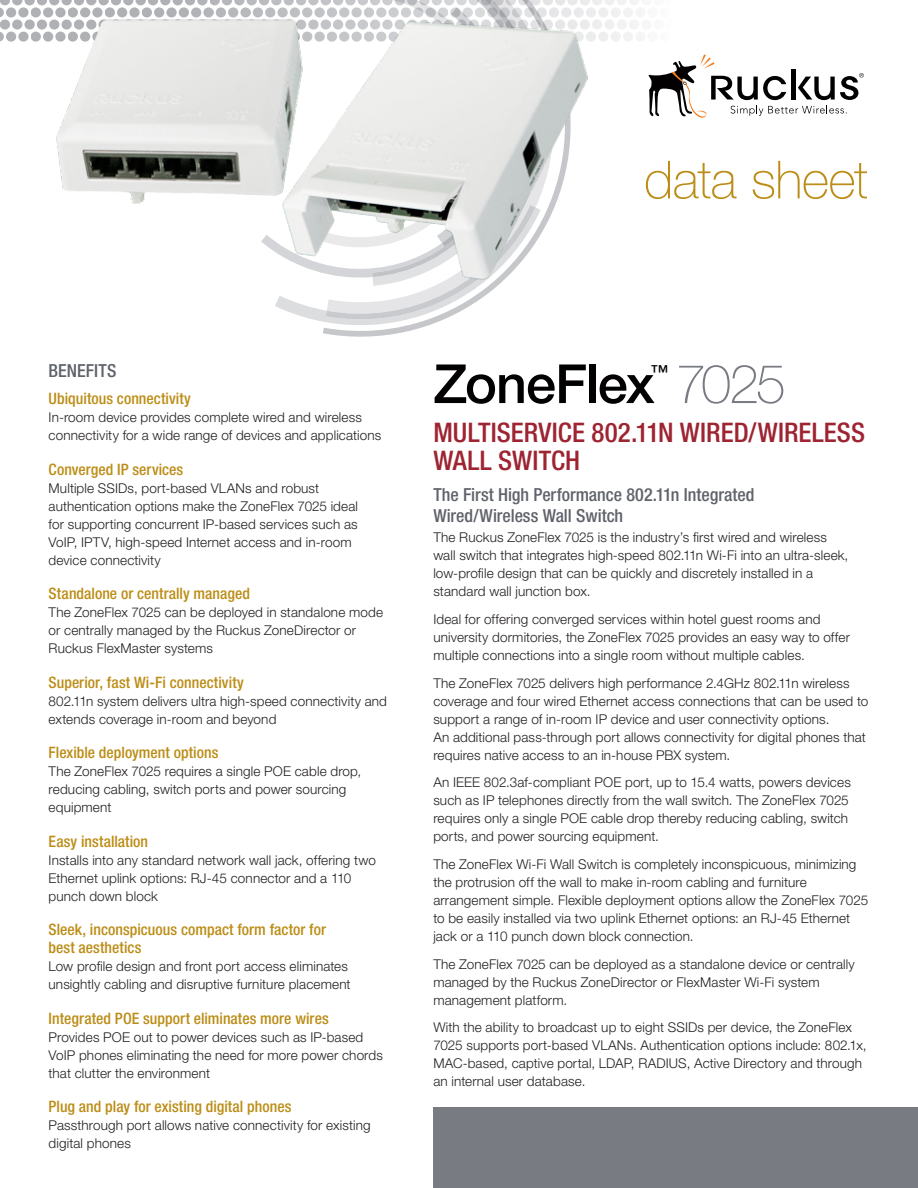
<style>
.page{position:relative;width:918px;height:1188px;background:#fff}
.page>*{position:absolute;margin:0;border:0;box-sizing:border-box;transform-origin:0 0}
.t1{font:500 54px "Helvetica Neue LT Std";letter-spacing:-.02em;color:#020000}
.t2{font:100 52.5px "Helvetica Neue LT Std";letter-spacing:-.015em;color:#bc8d16}
.t3{font:500 condensed 27px/28.5px "Helvetica Neue LT Std";letter-spacing:.005em;color:#9e2432}
.t4{font:500 condensed 18px/21px "Helvetica Neue LT Std";color:#5f636a}
.t5{font:500 18px "Helvetica Neue LT Std";color:#020000}
.t6{font:500 condensed 15.75px/18px "Helvetica Neue LT Std";letter-spacing:.005em;color:#bc8d16}
.t7{font:300 13.5px/18px "Helvetica Neue LT Std";letter-spacing:.01em;color:#231f20}
.s1{font-weight:100;color:#787b81}
</style>
<div class="page">
<div style="left:0;top:0;width:10px;height:5px;background:#afb1b5"></div>
<div style="left:12px;top:0;width:10px;height:5px;background:#afb1b5"></div>
<svg style="left:24px;top:0;width:11px;height:5px"></svg>
<div style="left:37px;top:0;width:10px;height:5px;background:#afb1b5"></div>
<div style="left:49px;top:0;width:10px;height:5px;background:#afb1b5"></div>
<div style="left:62px;top:0;width:10px;height:5px;background:#afb1b5"></div>
<div style="left:74px;top:0;width:10px;height:5px;background:#afb1b5"></div>
<div style="left:86px;top:0;width:10px;height:5px;background:#afb1b5"></div>
<div style="left:99px;top:0;width:10px;height:5px;background:#afb1b5"></div>
<div style="left:111px;top:0;width:10px;height:5px;background:#afb1b5"></div>
<div style="left:123px;top:0;width:10px;height:5px;background:#afb1b5"></div>
<div style="left:136px;top:0;width:10px;height:5px;background:#afb1b5"></div>
<div style="left:148px;top:0;width:10px;height:5px;background:#afb1b5"></div>
<svg style="left:160px;top:0;width:11px;height:5px"></svg>
<svg style="left:0;top:7px;width:4px;height:10px"></svg>
<svg style="left:6px;top:7px;width:10px;height:10px"></svg>
<svg style="left:18px;top:7px;width:11px;height:10px"></svg>
<div style="left:31px;top:7px;width:10px;height:10px;background:#afb1b5;border-radius:5px"></div>
<svg style="left:0;top:19px;width:10px;height:11px"></svg>
<svg style="left:12px;top:19px;width:10px;height:11px"></svg>
<svg style="left:24px;top:19px;width:11px;height:11px"></svg>
<svg style="left:0;top:32px;width:4px;height:10px"></svg>
<div style="left:6px;top:32px;width:10px;height:10px;background:#afb1b5;border-radius:5px"></div>
<svg style="left:18px;top:32px;width:11px;height:10px"></svg>
<div style="left:31px;top:32px;width:10px;height:10px;background:#afb1b5;border-radius:5px"></div>
<svg style="left:173px;top:0;width:691px;height:337px"></svg>
<div style="left:433px;top:1107px;width:485px;height:81px;background:#787b81"></div>
<img style="left:37px;top:5px;width:578px;height:286px">
<h2 class="t2" style="left:644px;top:150px;width:225px">data sheet</h2>
<h3 class="t4" style="left:49px;top:360px;width:54px">BENEFITS</h3>
<p class="t6" style="left:49px;top:389px;width:144px">Ubiquitous connectivity</p>
<p class="t7" style="left:49px;top:408px;width:334px">In-room device provides complete wired and wireless connectivity for a wide range of devices and applications</p>
<p class="t6" style="left:49px;top:460px;width:136px">Converged IP services</p>
<p class="t7" style="left:49px;top:479px;width:311px">Multiple SSIDs, port-based VLANs and robust authentication options make the ZoneFlex 7025 ideal for supporting concurrent IP-based services such as VoIP, IPTV, high-speed Internet access and in-room device connectivity</p>
<p class="t6" style="left:49px;top:584px;width:203px">Standalone or centrally managed</p>
<p class="t7" style="left:49px;top:603px;width:336px">The ZoneFlex 7025 can be deployed in standalone mode or centrally managed by the Ruckus ZoneDirector or<br>Ruckus FlexMaster systems</p>
<p class="t6" style="left:49px;top:673px;width:197px">Superior, fast Wi-Fi connectivity</p>
<p class="t7" style="left:49px;top:692px;width:340px">802.11n system delivers ultra high-speed connectivity and extends coverage in-room and beyond</p>
<p class="t6" style="left:49px;top:743px;width:171px">Flexible deployment options</p>
<p class="t7" style="left:49px;top:762px;width:314px">The ZoneFlex 7025 requires a single POE cable drop, reducing cabling, switch ports and power sourcing equipment</p>
<p class="t6" style="left:49px;top:832px;width:101px">Easy installation</p>
<p class="t7" style="left:49px;top:851px;width:329px">Installs into any standard network wall jack, offering two<br>Ethernet uplink options: RJ-45 connector and a 110 punch down block</p>
<p class="t6" style="left:49px;top:920px;width:279px">Sleek, inconspicuous compact form factor for best aesthetics</p>
<p class="t7" style="left:49px;top:957px;width:304px">Low profile design and front port access eliminates unsightly cabling and disruptive furniture placement</p>
<p class="t6" style="left:49px;top:1009px;width:282px">Integrated POE support eliminates more wires</p>
<p class="t7" style="left:49px;top:1027px;width:336px">Provides POE out to power devices such as IP-based<br>VoIP phones eliminating the need for more power chords that clutter the environment</p>
<p class="t6" style="left:49px;top:1097px;width:244px">Plug and play for existing digital phones</p>
<p class="t7" style="left:49px;top:1116px;width:323px">Passthrough port allows native connectivity for existing digital phones</p>
<h1 class="t1" style="left:433px;top:352px;width:354px">ZoneFlex <span class="s1">7025</span></h1>
<h3 class="t5" style="left:650px;top:360px;width:19px">™</h3>
<h3 class="t3" style="left:433px;top:417px;width:433px">Multiservice 802.11n Wired/Wireless<br>Wall Switch</h3>
<h3 class="t4" style="left:433px;top:484px;width:323px">The First High Performance 802.11n Integrated<br>Wired/Wireless Wall Switch</h3>
<p class="t7" style="left:433px;top:528px;width:417px">The Ruckus ZoneFlex 7025 is the industry’s first wired and wireless wall switch that integrates high-speed 802.11n Wi-Fi into an ultra-sleek, low-profile design that can be quickly and discretely installed in a standard wall junction box.</p>
<p class="t7" style="left:433px;top:610px;width:418px">Ideal for offering converged services within hotel guest rooms and university dormitories, the ZoneFlex 7025 provides an easy way to offer multiple connections into a single room without multiple cables.</p>
<p class="t7" style="left:433px;top:674px;width:437px">The ZoneFlex 7025 delivers high performance 2.4GHz 802.11n wireless coverage and four wired Ethernet access connections that can be used to support a range of in-room IP device and user connectivity options.<br>An additional pass-through port allows connectivity for digital phones that requires native access to an in-house PBX system.</p>
<p class="t7" style="left:433px;top:773px;width:419px">An IEEE 802.3af-compliant POE port, up to 15.4 watts, powers devices such as IP telephones directly from the wall switch. The ZoneFlex 7025 requires only a single POE cable drop thereby reducing cabling, switch ports, and power sourcing equipment.</p>
<p class="t7" style="left:433px;top:855px;width:436px">The ZoneFlex Wi-Fi Wall Switch is completely inconspicuous, minimizing the protrusion off the wall to make in-room cabling and furniture arrangement simple. Flexible deployment options allow the ZoneFlex 7025 to be easily installed via two uplink Ethernet options: an RJ-45 Ethernet jack or a 110 punch down block connection.</p>
<p class="t7" style="left:433px;top:955px;width:423px">The ZoneFlex 7025 can be deployed as a standalone device or centrally managed by the Ruckus ZoneDirector or FlexMaster Wi-Fi system management platform.</p>
<p class="t7" style="left:433px;top:1018px;width:435px">With the ability to broadcast up to eight SSIDs per device, the ZoneFlex 7025 supports port-based VLANs. Authentication options include: 802.1x, MAC-based, captive portal, LDAP, RADIUS, Active Directory and through an internal user database.</p>
</div>
